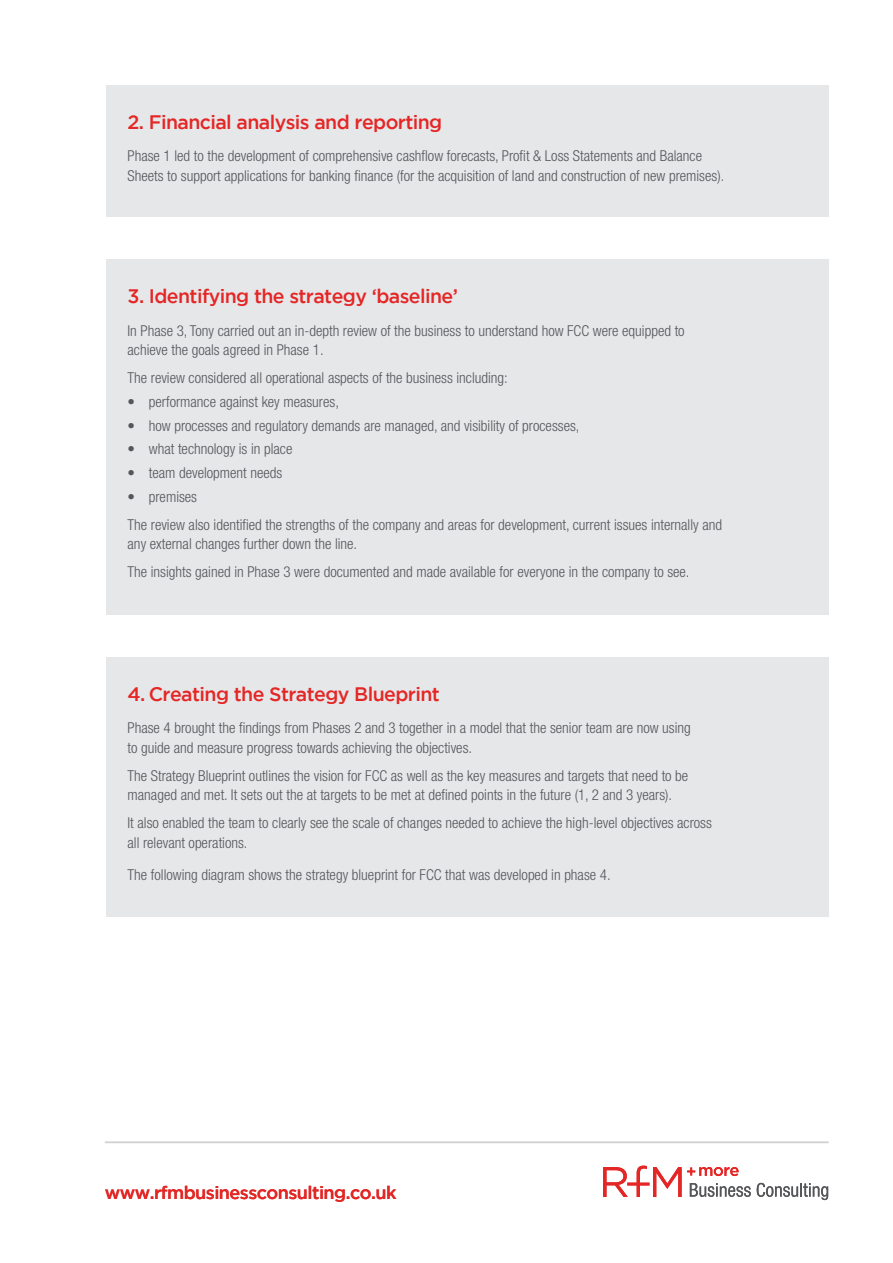
<style>
.page{position:relative;width:893px;height:1263px;background:#fff}
.page>*{position:absolute;margin:0;border:0;box-sizing:border-box;transform-origin:0 0}
.t1{font:500 19.5px "Gotham";letter-spacing:-.03em;color:#e42625}
.t2{font:500 18px "Gotham";letter-spacing:-.03em;color:#e22725}
.t3{font:300 condensed 15px/19.5px "Helvetica Neue";color:#555659}
</style>
<div class="page">
<hr style="left:105px;top:1141px;width:723px;height:2px;background:#d1d2d4">
<svg style="left:603px;top:1166px;width:148px;height:31px"></svg>
<svg style="left:757px;top:1183px;width:71px;height:17px"></svg>
<div style="left:106px;top:85px;width:723px;height:131px;background:#e6e7e9"></div>
<div style="left:106px;top:259px;width:723px;height:355px;background:#e6e7e9"></div>
<div style="left:106px;top:657px;width:723px;height:260px;background:#e6e7e9"></div>
<h1 class="t1" style="left:128px;top:111px;width:316px">2. Financial analysis and reporting</h1>
<p class="t3" style="left:128px;top:146px;width:598px">Phase 1 led to the development of comprehensive cashflow forecasts, Profit &amp; Loss Statements and Balance<br>Sheets to support applications for banking finance (for the acquisition of land and construction of new premises).</p>
<h1 class="t1" style="left:128px;top:285px;width:332px">3. Identifying the strategy ‘baseline’</h1>
<p class="t3" style="left:128px;top:320px;width:559px">In Phase 3, Tony carried out an in-depth review of the business to understand how FCC were equipped to achieve the goals agreed in Phase 1.</p>
<p class="t3" style="left:128px;top:368px;width:382px">The review considered all operational aspects of the business including:</p>
<p class="t3" style="left:128px;top:392px;width:213px">• performance against key measures,</p>
<p class="t3" style="left:128px;top:415px;width:453px">• how processes and regulatory demands are managed, and visibility of processes,</p>
<p class="t3" style="left:128px;top:439px;width:166px">• what technology is in place</p>
<p class="t3" style="left:128px;top:463px;width:156px">• team development needs</p>
<p class="t3" style="left:128px;top:482px;width:596px;line-height:28px">• premises<br>The review also identified the strengths of the company and areas for development, current issues internally and</p>
<p class="t3" style="left:128px;top:530px;width:563px;line-height:28px">any external changes further down the line.<br>The insights gained in Phase 3 were documented and made available for everyone in the company to see.</p>
<h1 class="t1" style="left:128px;top:683px;width:314px">4. Creating the Strategy Blueprint</h1>
<p class="t3" style="left:128px;top:718px;width:565px">Phase 4 brought the findings from Phases 2 and 3 together in a model that the senior team are now using to guide and measure progress towards achieving the objectives.</p>
<p class="t3" style="left:128px;top:766px;width:562px">The Strategy Blueprint outlines the vision for FCC as well as the key measures and targets that need to be managed and met. It sets out the at targets to be met at defined points in the future (1, 2 and 3 years).</p>
<p class="t3" style="left:128px;top:813px;width:586px">It also enabled the team to clearly see the scale of changes needed to achieve the high-level objectives across all relevant operations.</p>
<p class="t3" style="left:128px;top:865px;width:485px">The following diagram shows the strategy blueprint for FCC that was developed in phase 4.</p>
<p class="t2" style="left:105px;top:1183px;width:293px">www.rfmbusinessconsulting.co.uk</p>
</div>
